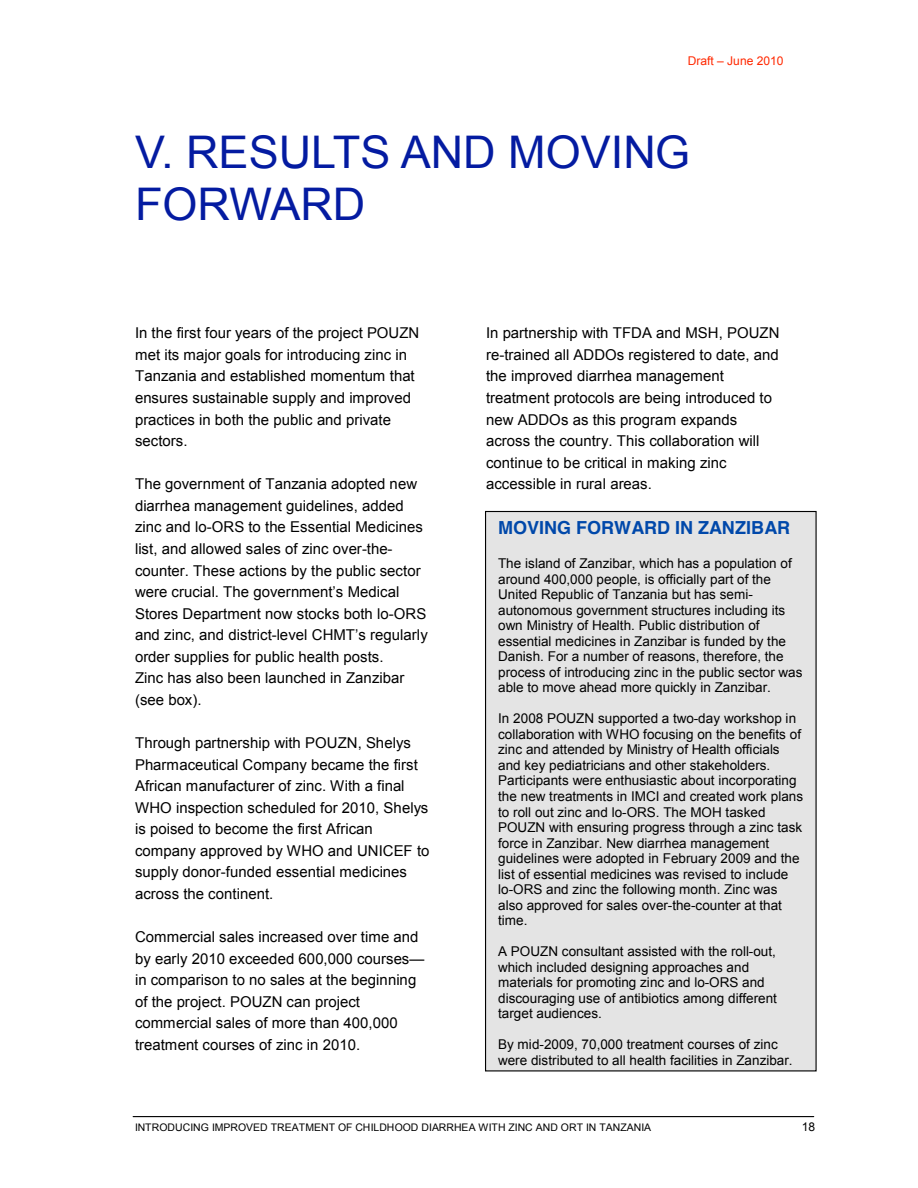
<style>
.page{position:relative;width:918px;height:1188px;background:#fff}
.page>*{position:absolute;margin:0;border:0;box-sizing:border-box;transform-origin:0 0}
.t1{font:45px/51.6px "Arial";color:#041ba1}
.t2{font:700 18px "Helvetica";color:#0048aa}
.t3{font:15px/21.6px "Arial";color:#000}
.t4{font:13.5px/15.6px "Arial";letter-spacing:.005em;color:#000}
.t5{font:12px "Arial";color:#ff2800}
.t6{font:12px "Arial";color:#000}
.t7{font:10.5px "Arial";color:#000}
</style>
<div class="page">
<hr style="left:133px;top:1116px;width:681px;height:1px;background:#000">
<div style="left:486px;top:512px;width:330px;height:559px;background:#e4e4e4"></div>
<p class="t5" style="left:688px;top:54px;width:97px">Draft ! June 2010</p>
<h1 class="t1" style="left:135px;top:127px;width:557px">V. RESULTS AND MOVING<br>FORWARD</h1>
<p class="t3" style="left:135px;top:322px;width:286px">In the first four years of the project POUZN met its major goals for introducing zinc in Tanzania and established momentum that ensures sustainable supply and improved practices in both the public and private sectors.</p>
<p class="t3" style="left:135px;top:473px;width:298px">The government of Tanzania adopted new diarrhea management guidelines, added zinc and lo-ORS to the Essential Medicines list, and allowed sales of zinc over-the&shy;counter. These actions by the public sector ;*#*(/#C/,12$(.0*(I-5*#+F*+9@6(8*4,/12( Stores Department now stocks both lo-ORS and zinc, and district-2*5*2(=&amp;8.@6(#*IC21#2K( order supplies for public health posts.<br>Zinc has also been launched in Zanzibar (see box).</p>
<p class="t3" style="left:135px;top:732px;width:296px">Through partnership with POUZN, Shelys Pharmaceutical Company became the first African manufacturer of zinc. With a final WHO inspection scheduled for 2010, Shelys is poised to become the first African company approved by WHO and UNICEF to supply donor-funded essential medicines across the continent.</p>
<p class="t3" style="left:135px;top:926px;width:291px">Commercial sales increased over time and by early 2010 exceeded 600,000 coursesD in comparison to no sales at the beginning of the project. POUZN can project commercial sales of more than 400,000 treatment courses of zinc in 2010.</p>
<p class="t3" style="left:486px;top:322px;width:295px">In partnership with TFDA and MSH, POUZN re-trained all ADDOs registered to date, and the improved diarrhea management treatment protocols are being introduced to new ADDOs as this program expands across the country. This collaboration will continue to be critical in making zinc accessible in rural areas.</p>
<p class="t2" style="left:498px;top:520px;width:293px">MOVING FORWARD IN ZANZIBAR</p>
<p class="t4" style="left:498px;top:556px;width:306px">The island of Zanzibar, which has a population of around 400,000 people, is officially part of the United Republic of Tanzania but has semi&shy;autonomous government structures including its own Ministry of Health. Public distribution of essential medicines in Zanzibar is funded by the Danish. For a number of reasons, therefore, the process of introducing zinc in the public sector was able to move ahead more quickly in Zanzibar.</p>
<p class="t4" style="left:498px;top:711px;width:307px">In 2008 POUZN supported a two-day workshop in collaboration with WHO focusing on the benefits of zinc and attended by Ministry of Health officials and key pediatricians and other stakeholders.<br>Participants were enthusiastic about incorporating the new treatments in IMCI and created work plans to roll out zinc and lo-ORS. The MOH tasked POUZN with ensuring progress through a zinc task force in Zanzibar. New diarrhea management guidelines were adopted in February 2009 and the list of essential medicines was revised to include lo-ORS and zinc the following month. Zinc was also approved for sales over-the-counter at that time.</p>
<p class="t4" style="left:498px;top:944px;width:280px">A POUZN consultant assisted with the roll-out, which included designing approaches and materials for promoting zinc and lo-ORS and discouraging use of antibiotics among different target audiences.</p>
<p class="t4" style="left:498px;top:1037px;width:296px">By mid-2009, 70,000 treatment courses of zinc were distributed to all health facilities in Zanzibar.</p>
<p class="t7" style="left:135px;top:1122px;width:518px">INTRODUCING IMPROVED TREATMENT OF CHILDHOOD DIARRHEA WITH ZINC AND ORT IN TANZANIA</p>
<p class="t6" style="left:802px;top:1120px;width:15px">18</p>
</div>
